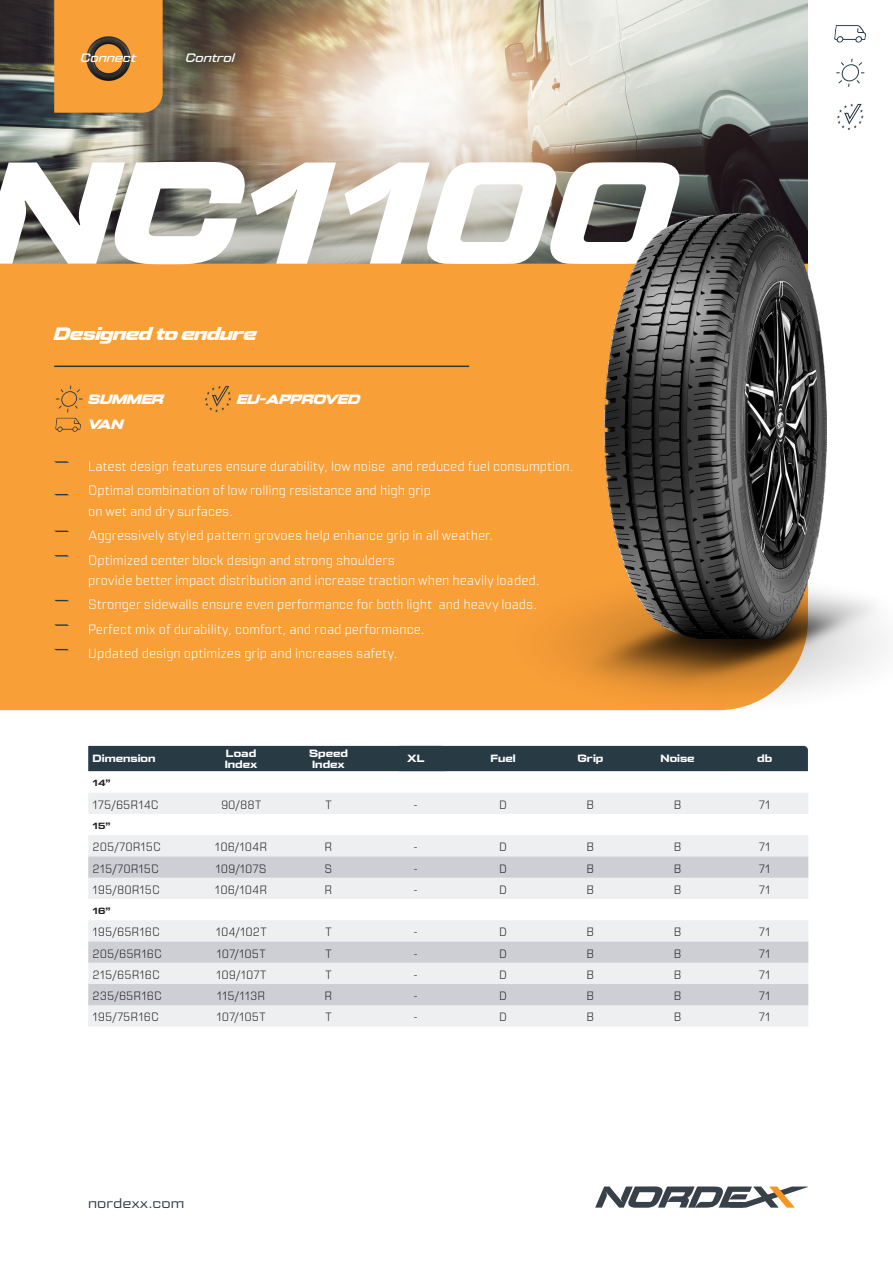
<style>
.page{position:relative;width:893px;height:1263px;background:#fff}
.page>*{position:absolute;margin:0;border:0;box-sizing:border-box;transform-origin:0 0}
.t1{font:italic 900 expanded 144.45px "Logik";color:#fff}
.Produktheader___Grey{font:italic 900 expanded 18px "Logik";color:#fff}
.Bodytext_9_13_5{font:300 13.5px/20.2px "Logik";color:#fff}
.Season___type{font:italic 900 expanded 13.5px "Logik";color:#fff}
.t2{font:expanded 13.5px "Logik";color:#283b45}
.t3{font:italic 500 expanded 12.15px "Logik";color:#fff}
.Bodytext{font:300 12px "Logik";color:#231f20}
.Bodytext_9_13_5-2{font:700 expanded 10.5px/10.5px "Logik";color:#fff}
.Bodytext-2{font:700 expanded 9px "Logik";color:#231f20}
</style>
<div class="page">
<svg style="left:595px;top:1186px;width:213px;height:22px"></svg>
<svg style="left:836px;top:59px;width:28px;height:28px"></svg>
<svg style="left:837px;top:103px;width:27px;height:27px"></svg>
<div style="left:88px;top:746px;width:720px;height:25px;background:#283b45"></div>
<svg style="left:88px;top:771px;width:720px;height:1px"></svg>
<svg style="left:88px;top:793px;width:720px;height:233px;fill:#edeff1"></svg>
<svg style="left:88px;top:856px;width:720px;height:149px;background:#e2e3e7"></svg>
<img style="left:0;top:0;width:808px;height:125px">
<svg style="left:834px;top:25px;width:32px;height:18px"></svg>
<svg style="left:0;top:125px;width:808px;height:139px;background:#8f897f"></svg>
<div style="left:0;top:264px;width:605px;height:446px;background:#f99f38"></div>
<hr style="left:54px;top:366px;width:415px;height:1px;background:#283b45">
<svg style="left:56px;top:386px;width:27px;height:26px"></svg>
<svg style="left:204px;top:386px;width:28px;height:26px"></svg>
<svg style="left:55px;top:418px;width:27px;height:14px"></svg>
<svg style="left:54px;top:461px;width:15px;height:2px"></svg>
<svg style="left:54px;top:494px;width:15px;height:1px"></svg>
<svg style="left:54px;top:531px;width:15px;height:1px"></svg>
<svg style="left:54px;top:555px;width:15px;height:1px"></svg>
<svg style="left:54px;top:600px;width:15px;height:1px"></svg>
<svg style="left:54px;top:624px;width:15px;height:2px"></svg>
<svg style="left:54px;top:649px;width:15px;height:1px"></svg>
<img style="left:510px;top:540px;width:373px;height:171px">
<img style="left:605px;top:213px;width:222px;height:426px">
<svg style="left:54px;top:0;width:109px;height:113px;background:#f49c38"></svg>
<img style="left:60px;top:24px;width:97px;height:68px">
<svg style="left:177px;top:44px;width:67px;height:27px;background:#5b503d"></svg>
<p class="t3" style="left:81px;top:50px;width:57px">Connect</p>
<p class="t3" style="left:185px;top:51px;width:51px">Control</p>
<p class="t1" style="left:-15px;top:130px;width:689px">NC1100</p>
<p class="Produktheader___Grey" style="left:54px;top:323px;width:204px">Designed to endure</p>
<p class="Season___type" style="left:88px;top:391px;width:77px">SUMMER</p>
<p class="Season___type" style="left:237px;top:391px;width:125px">EU-APPROVED</p>
<p class="Season___type" style="left:88px;top:417px;width:36px">VAN</p>
<p class="Bodytext_9_13_5" style="left:88px;top:456px;width:487px">Latest design features ensure durability, low noise and reduced fuel consumption.</p>
<p class="Bodytext_9_13_5" style="left:88px;top:480px;width:344px">Optimal combination of low rolling resistance and high grip on wet and dry surfaces.</p>
<p class="Bodytext_9_13_5" style="left:88px;top:525px;width:406px">Aggressively styled pattern grovoes help enhance grip in all weather.</p>
<p class="Bodytext_9_13_5" style="left:88px;top:550px;width:453px">Optimized center block design and strong shoulders<br>provide better impact distribution and increase traction when heavily loaded.</p>
<p class="Bodytext_9_13_5" style="left:88px;top:594px;width:450px">Stronger sidewalls ensure even performance for both light and heavy loads.</p>
<p class="Bodytext_9_13_5" style="left:88px;top:619px;width:338px">Perfect mix of durability, comfort, and road performance.</p>
<p class="Bodytext_9_13_5" style="left:88px;top:643px;width:311px">Updated design optimizes grip and increases safety.</p>
<p class="Bodytext_9_13_5-2" style="left:92px;top:753px;width:65px">Dimension</p>
<p class="Bodytext_9_13_5-2" style="left:225px;top:748px;width:34px">Load<br>Index</p>
<p class="Bodytext_9_13_5-2" style="left:309px;top:748px;width:40px">Speed<br>Index</p>
<p class="Bodytext_9_13_5-2" style="left:407px;top:753px;width:19px">XL</p>
<p class="Bodytext_9_13_5-2" style="left:490px;top:753px;width:27px">Fuel</p>
<p class="Bodytext_9_13_5-2" style="left:577px;top:753px;width:27px">Grip</p>
<p class="Bodytext_9_13_5-2" style="left:660px;top:753px;width:36px">Noise</p>
<p class="Bodytext_9_13_5-2" style="left:757px;top:753px;width:17px">db</p>
<p class="Bodytext-2" style="left:92px;top:778px;width:20px">14”</p>
<p class="Bodytext" style="left:92px;top:798px;width:68px">175/65R14C</p>
<p class="Bodytext" style="left:221px;top:798px;width:42px">90/88T</p>
<p class="Bodytext" style="left:325px;top:798px;width:8px">T</p>
<p class="Bodytext" style="left:413px;top:798px;width:7px">-</p>
<p class="Bodytext" style="left:499px;top:798px;width:9px">D</p>
<p class="Bodytext" style="left:586px;top:798px;width:9px">B</p>
<p class="Bodytext" style="left:674px;top:798px;width:9px">B</p>
<p class="Bodytext" style="left:759px;top:798px;width:13px">71</p>
<p class="Bodytext-2" style="left:92px;top:820px;width:20px">15”</p>
<p class="Bodytext" style="left:92px;top:840px;width:70px">205/70R15C</p>
<p class="Bodytext" style="left:215px;top:840px;width:54px">106/104R</p>
<p class="Bodytext" style="left:325px;top:840px;width:9px">R</p>
<p class="Bodytext" style="left:413px;top:840px;width:7px">-</p>
<p class="Bodytext" style="left:499px;top:840px;width:9px">D</p>
<p class="Bodytext" style="left:586px;top:840px;width:9px">B</p>
<p class="Bodytext" style="left:674px;top:840px;width:9px">B</p>
<p class="Bodytext" style="left:759px;top:840px;width:13px">71</p>
<p class="Bodytext" style="left:92px;top:861px;width:68px">215/70R15C</p>
<p class="Bodytext" style="left:215px;top:861px;width:53px">109/107S</p>
<p class="Bodytext" style="left:324px;top:861px;width:9px">S</p>
<p class="Bodytext" style="left:413px;top:861px;width:7px">-</p>
<p class="Bodytext" style="left:499px;top:861px;width:9px">D</p>
<p class="Bodytext" style="left:586px;top:861px;width:9px">B</p>
<p class="Bodytext" style="left:674px;top:861px;width:9px">B</p>
<p class="Bodytext" style="left:759px;top:861px;width:13px">71</p>
<p class="Bodytext" style="left:92px;top:883px;width:69px">195/80R15C</p>
<p class="Bodytext" style="left:215px;top:883px;width:54px">106/104R</p>
<p class="Bodytext" style="left:325px;top:883px;width:9px">R</p>
<p class="Bodytext" style="left:413px;top:883px;width:7px">-</p>
<p class="Bodytext" style="left:499px;top:883px;width:9px">D</p>
<p class="Bodytext" style="left:586px;top:883px;width:9px">B</p>
<p class="Bodytext" style="left:674px;top:883px;width:9px">B</p>
<p class="Bodytext" style="left:759px;top:883px;width:13px">71</p>
<p class="Bodytext-2" style="left:92px;top:905px;width:20px">16”</p>
<p class="Bodytext" style="left:92px;top:925px;width:69px">195/65R16C</p>
<p class="Bodytext" style="left:216px;top:925px;width:53px">104/102T</p>
<p class="Bodytext" style="left:325px;top:925px;width:8px">T</p>
<p class="Bodytext" style="left:413px;top:925px;width:7px">-</p>
<p class="Bodytext" style="left:499px;top:925px;width:9px">D</p>
<p class="Bodytext" style="left:586px;top:925px;width:9px">B</p>
<p class="Bodytext" style="left:674px;top:925px;width:9px">B</p>
<p class="Bodytext" style="left:759px;top:925px;width:13px">71</p>
<p class="Bodytext" style="left:92px;top:946px;width:71px">205/65R16C</p>
<p class="Bodytext" style="left:217px;top:946px;width:51px">107/105T</p>
<p class="Bodytext" style="left:325px;top:946px;width:8px">T</p>
<p class="Bodytext" style="left:413px;top:946px;width:7px">-</p>
<p class="Bodytext" style="left:499px;top:946px;width:9px">D</p>
<p class="Bodytext" style="left:586px;top:946px;width:9px">B</p>
<p class="Bodytext" style="left:674px;top:946px;width:9px">B</p>
<p class="Bodytext" style="left:759px;top:946px;width:13px">71</p>
<p class="Bodytext" style="left:92px;top:968px;width:69px">215/65R16C</p>
<p class="Bodytext" style="left:216px;top:968px;width:52px">109/107T</p>
<p class="Bodytext" style="left:325px;top:968px;width:8px">T</p>
<p class="Bodytext" style="left:413px;top:968px;width:7px">-</p>
<p class="Bodytext" style="left:499px;top:968px;width:9px">D</p>
<p class="Bodytext" style="left:586px;top:968px;width:9px">B</p>
<p class="Bodytext" style="left:674px;top:968px;width:9px">B</p>
<p class="Bodytext" style="left:759px;top:968px;width:13px">71</p>
<p class="Bodytext" style="left:92px;top:989px;width:71px">235/65R16C</p>
<p class="Bodytext" style="left:217px;top:989px;width:50px">115/113R</p>
<p class="Bodytext" style="left:325px;top:989px;width:9px">R</p>
<p class="Bodytext" style="left:413px;top:989px;width:7px">-</p>
<p class="Bodytext" style="left:499px;top:989px;width:9px">D</p>
<p class="Bodytext" style="left:586px;top:989px;width:9px">B</p>
<p class="Bodytext" style="left:674px;top:989px;width:9px">B</p>
<p class="Bodytext" style="left:759px;top:989px;width:13px">71</p>
<p class="Bodytext" style="left:92px;top:1010px;width:68px">195/75R16C</p>
<p class="Bodytext" style="left:217px;top:1010px;width:51px">107/105T</p>
<p class="Bodytext" style="left:325px;top:1010px;width:8px">T</p>
<p class="Bodytext" style="left:413px;top:1010px;width:7px">-</p>
<p class="Bodytext" style="left:499px;top:1010px;width:9px">D</p>
<p class="Bodytext" style="left:586px;top:1010px;width:9px">B</p>
<p class="Bodytext" style="left:674px;top:1010px;width:9px">B</p>
<p class="Bodytext" style="left:759px;top:1010px;width:13px">71</p>
<p class="t2" style="left:88px;top:1195px;width:98px">nordexx.com</p>
</div>
